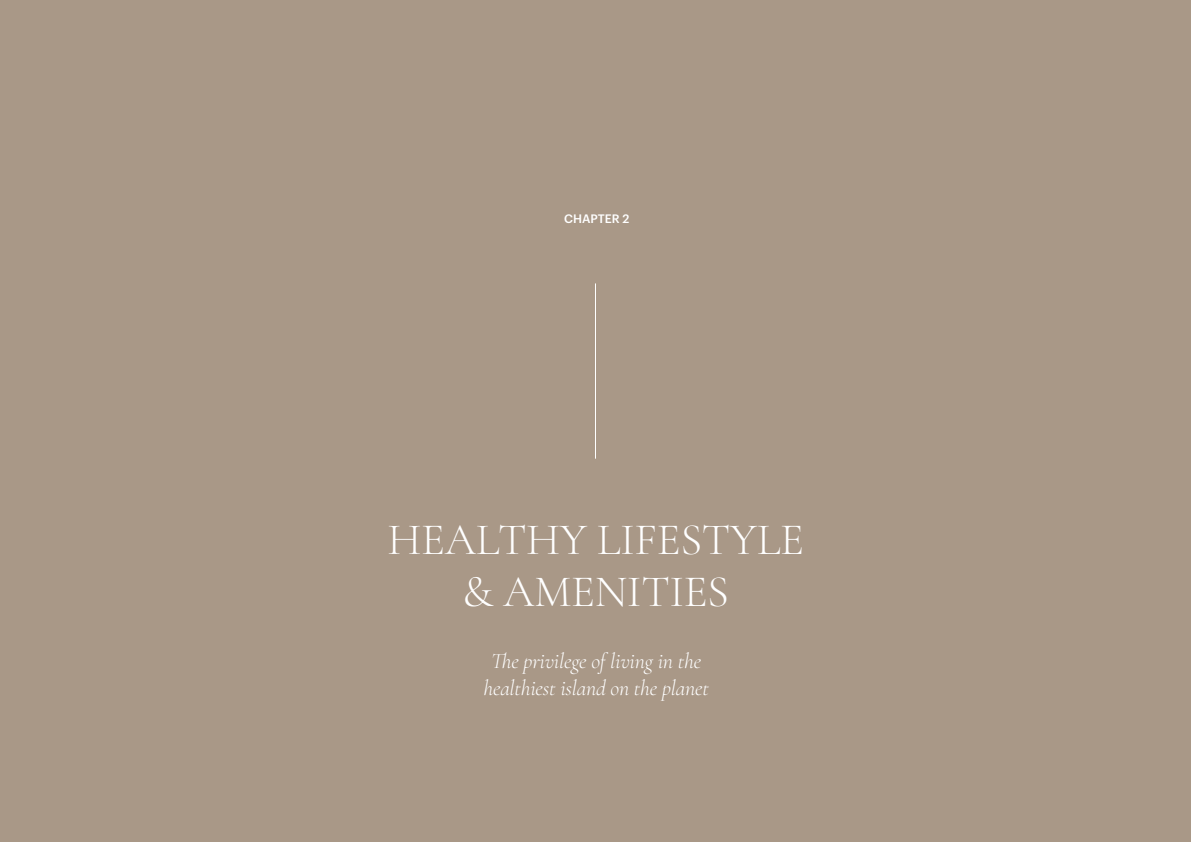
<style>
.page{position:relative;width:1191px;height:842px;background:#a99887}
.page>*{position:absolute;margin:0;border:0;box-sizing:border-box;transform-origin:0 0}
.t1{font:300 45px/52px "Cormorant Garamond";letter-spacing:-.01em;color:#fff;text-align:center}
.t2{font:italic 300 22px/26.4px "Cormorant Garamond";letter-spacing:-.01em;color:#fff;text-align:center}
.t3{font:500 12px "Graphik";color:#fff}
</style>
<div class="page">
<hr style="left:595px;top:283px;width:1px;height:176px;background:#fff">
<p class="t3" style="left:564px;top:209px;width:67px">CHAPTER 2</p>
<h1 class="t1" style="left:387px;top:514px;width:418px">HEALTHY LIFESTYLE &amp; AMENITIES</h1>
<p class="t2" style="left:483px;top:646px;width:227px">The privilege of living in the healthiest island on the planet</p>
</div>
